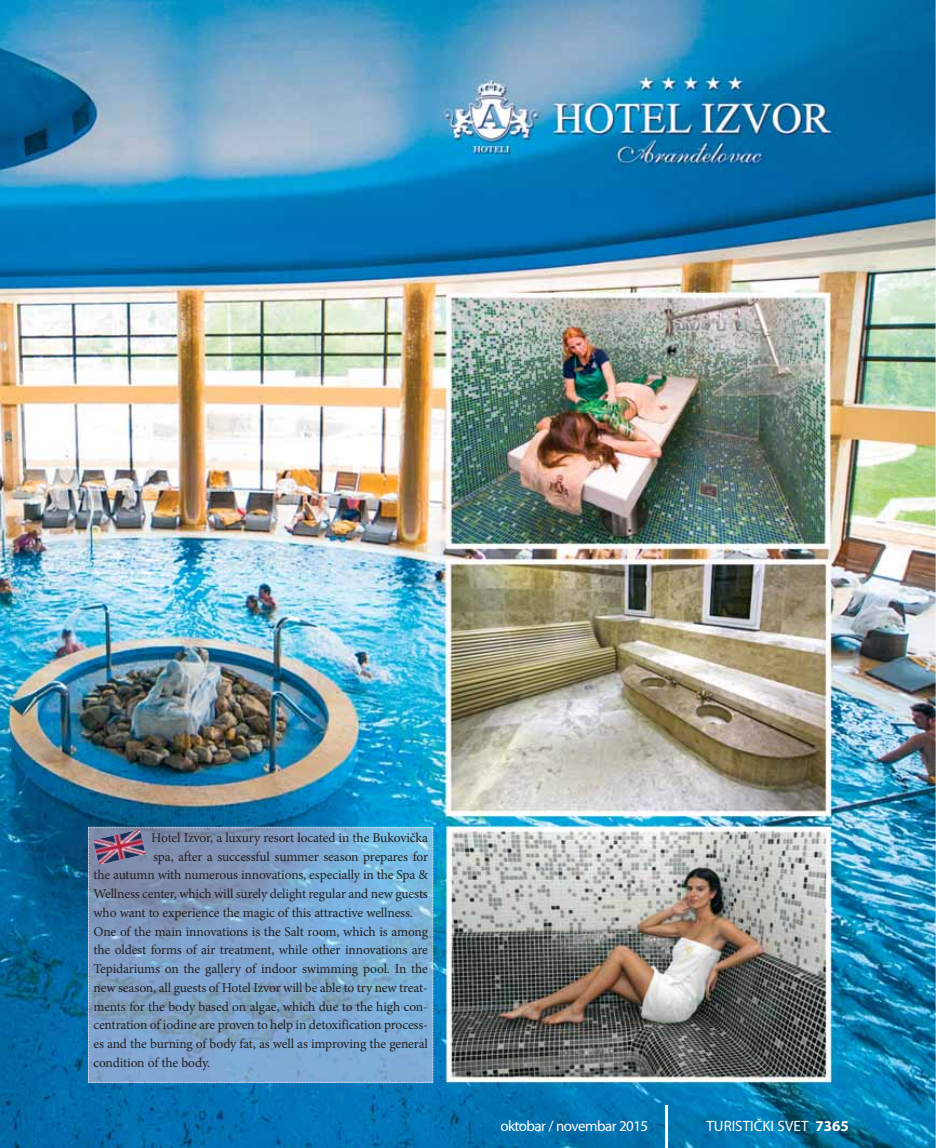
<style>
.page{position:relative;width:936px;height:1148px;background:#fff}
.page>*{position:absolute;margin:0;border:0;box-sizing:border-box;transform-origin:0 0}
.t1{font:15px "Myriad Pro";letter-spacing:-.035em;color:#fff}
.t2{font:15px "Myriad Pro";color:#fff}
.t3{font:13.5px "Minion Pro";letter-spacing:-.01em;color:#231f20}
.s1{font-weight:700}
</style>
<div class="page">
<img style="left:0;top:0;width:935px;height:1147px">
<svg style="left:88px;top:826px;width:346px;height:257px"></svg>
<img style="left:93px;top:829px;width:53px;height:35px">
<hr style="left:665px;top:1105px;width:2px;height:42px;background:#fff">
<p class="t3" style="left:151px;top:832px;width:278px">Hotel Izvor, a luxury resort located in the Bukovička</p>
<p class="t3" style="left:153px;top:851px;width:276px">spa, after a successful summer season prepares for</p>
<p class="t3" style="left:93px;top:869px;width:336px">the autumn with numerous innovations, especially in the Spa &amp;</p>
<p class="t3" style="left:93px;top:888px;width:336px">Wellness center, which will surely delight regular and new guests</p>
<p class="t3" style="left:93px;top:907px;width:321px">who want to experience the magic of this attractive wellness.</p>
<p class="t3" style="left:93px;top:926px;width:336px">One of the main innovations is the Salt room, which is among</p>
<p class="t3" style="left:93px;top:944px;width:336px">the oldest forms of air treatment, while other innovations are</p>
<p class="t3" style="left:93px;top:963px;width:336px">Tepidariums on the gallery of indoor swimming pool. In the</p>
<p class="t3" style="left:93px;top:982px;width:336px">new season, all guests of Hotel Izvor will be able to try new treat-</p>
<p class="t3" style="left:93px;top:1001px;width:336px">ments for the body based on algae, which due to the high con-</p>
<p class="t3" style="left:93px;top:1019px;width:336px">centration of iodine are proven to help in detoxification process-</p>
<p class="t3" style="left:93px;top:1038px;width:336px">es and the burning of body fat, as well as improving the general</p>
<p class="t3" style="left:93px;top:1057px;width:118px">condition of the body.</p>
<p class="t1" style="left:500px;top:1120px;width:149px">oktobar / novembar 2015</p>
<p class="t2" style="left:707px;top:1120px;width:144px">TURISTIČKI SVET <span class="s1">7365</span></p>
</div>
